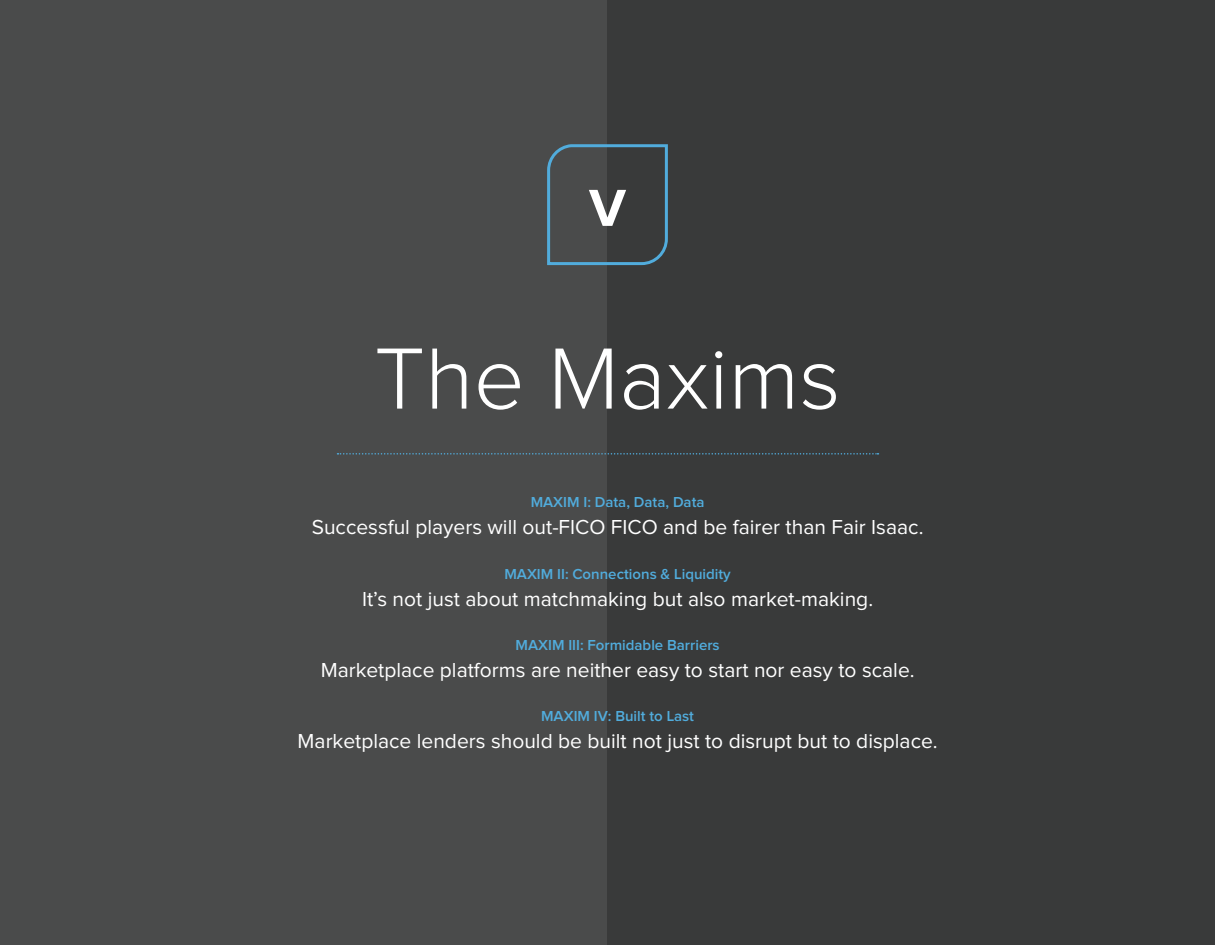
<style>
.page{position:relative;width:1215px;height:945px;background:#4a4b4b}
.page>*{position:absolute;margin:0;border:0;box-sizing:border-box;transform-origin:0 0}
.t1{font:300 90px "Proxima Nova";color:#fff}
.t2{font:700 54px "Proxima Nova";color:#fff}
.t3{font:21px "Proxima Nova";color:#fff}
.t4{font:600 15px "Proxima Nova";color:#51acdc}
</style>
<div class="page">
<div style="left:608px;top:0;width:607px;height:945px;background:#393a3a"></div>
<svg style="left:547px;top:142px;width:121px;height:125px"></svg>
<svg style="left:338px;top:453px;width:541px;height:2px"></svg>
<h2 class="t2" style="left:589px;top:177px;width:38px">V</h2>
<h1 class="t1" style="left:374px;top:329px;width:468px">The Maxims</h1>
<p class="t4" style="left:531px;top:494px;width:175px">MAXIM I: Data, Data, Data</p>
<p class="t3" style="left:312px;top:516px;width:613px">Successful players will out-FICO FICO and be fairer than Fair Isaac.</p>
<p class="t4" style="left:504px;top:565px;width:228px">MAXIM II: Connections &amp; Liquidity</p>
<p class="t3" style="left:362px;top:587px;width:513px">It’s not just about matchmaking but also market-making.</p>
<p class="t4" style="left:516px;top:636px;width:206px">MAXIM III: Formidable Barriers</p>
<p class="t3" style="left:321px;top:658px;width:595px">Marketplace platforms are neither easy to start nor easy to scale.</p>
<p class="t4" style="left:541px;top:708px;width:154px">MAXIM IV: Built to Last</p>
<p class="t3" style="left:298px;top:729px;width:642px">Marketplace lenders should be built not just to disrupt but to displace.</p>
</div>
